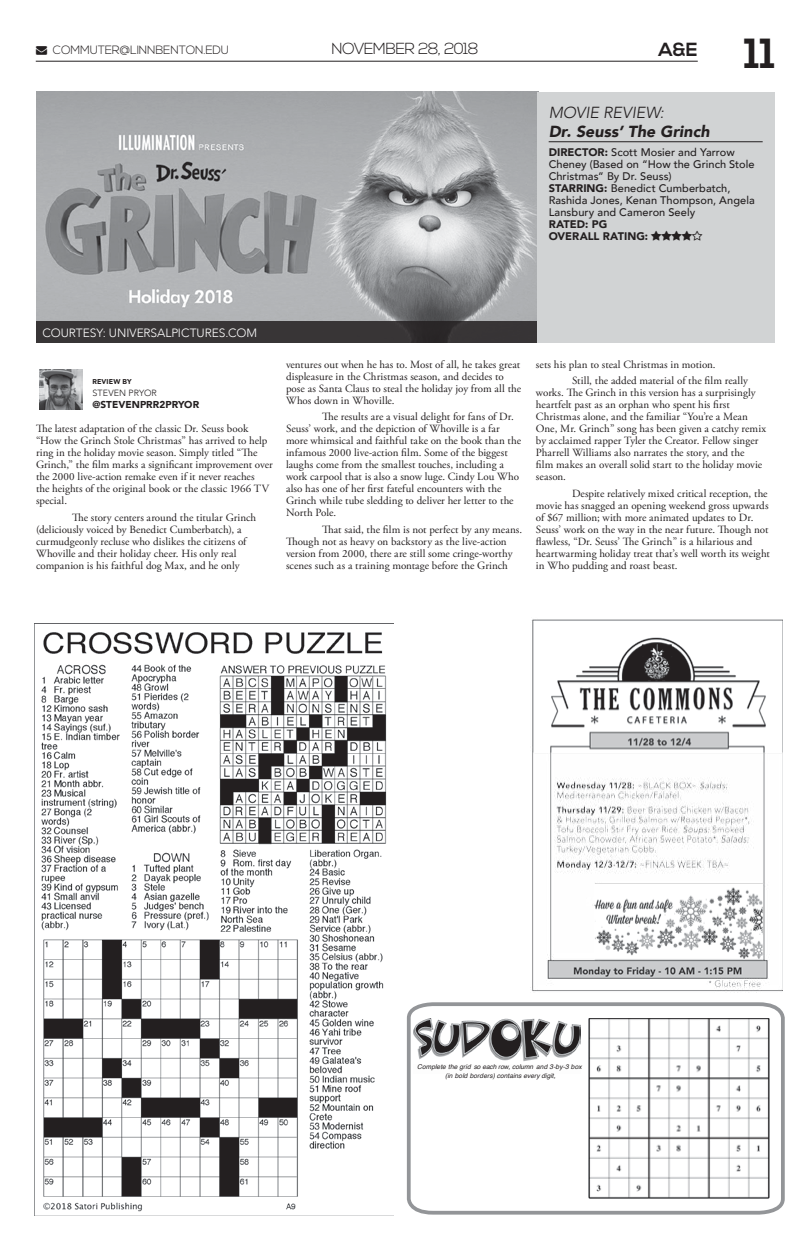
<style>
.page{position:relative;width:810px;height:1260px;background:#fff}
.page>*{position:absolute;margin:0;border:0;box-sizing:border-box;transform-origin:0 0}
.t1{font:700 42px "Nexa";color:#231f20}
.t2{font:700 19px "Nexa";color:#231f20}
.t3{font:italic 900 16px "Avenir";letter-spacing:.005em;color:#231f20}
.t4{font:300 16px "Nexa";letter-spacing:-.05em;color:#231f20}
.t5{font:italic 300 16px "Avenir";letter-spacing:-.005em;color:#231f20}
.t6{font:300 12px "Avenir";color:#fff}
.t7{font:300 12px "Nexa";letter-spacing:-.02em;color:#231f20}
.t8{font:11px/12px "Adobe Garamond Pro";letter-spacing:.005em;color:#231f20}
.t9{font:500 11px/12px "Avenir";letter-spacing:.005em;color:#231f20}
.t10{font:900 11px/12px "Avenir";color:#231f20}
.t11{font:900 10px "Avenir";letter-spacing:.005em;color:#231f20}
.t12{font:300 9px "Avenir";letter-spacing:.01em;color:#231f20}
.t13{font:900 7px "Avenir";letter-spacing:.02em;color:#231f20}
.t14{font:italic 6.6px/8.5px "Helvetica";letter-spacing:.01em;color:#231f20;text-align:center}
.s1{font-weight:900}
</style>
<div class="page">
<hr style="left:36px;top:61px;width:662px;height:1px;background:#231f20">
<img style="left:35px;top:623px;width:359px;height:589px">
<svg style="left:406px;top:1003px;width:379px;height:211px"></svg>
<img style="left:530px;top:619px;width:252px;height:373px">
<img style="left:588px;top:1018px;width:184px;height:181px">
<img style="left:36px;top:92px;width:501px;height:229px">
<div style="left:36px;top:321px;width:738px;height:22px;background:linear-gradient(to bottom,#373435,#373435)"></div>
<div style="left:537px;top:92px;width:238px;height:251px;background:#d1d3d4"></div>
<hr style="left:549px;top:141px;width:214px;height:1px;background:#231f20">
<img style="left:40px;top:370px;width:43px;height:40px">
<p class="t7" style="left:36px;top:43px;width:195px">→ COMMUTER@LINNBENTON.EDU</p>
<h3 class="t4" style="left:331px;top:40px;width:149px">NOVEMBER 28, 2018</h3>
<h1 class="t1" style="left:744px;top:29px;width:33px">11</h1>
<h2 class="t2" style="left:658px;top:39px;width:41px">A&amp;E</h2>
<h3 class="t5" style="left:549px;top:103px;width:117px">MOVIE REVIEW:</h3>
<h3 class="t3" style="left:549px;top:118px;width:163px">Dr. Seuss’ The Grinch</h3>
<p class="t9" style="left:549px;top:145px;width:208px"><span class="s1">DIRECTOR:</span> Scott Mosier and Yarrow<br>Cheney (Based on “How the Grinch Stole<br>Christmas” By Dr. Seuss)<br><span class="s1">STARRING:</span> Benedict Cumberbatch,<br>Rashida Jones, Kenan Thompson, Angela<br>Lansbury and Cameron Seely</p>
<p class="t10" style="left:549px;top:217px;width:101px">RATED: PG<br>OVERALL RATING:</p>
<p class="t6" style="left:42px;top:326px;width:216px">COURTESY: UNIVERSALPICTURES.COM</p>
<p class="t13" style="left:92px;top:376px;width:41px">REVIEW BY</p>
<p class="t12" style="left:92px;top:388px;width:66px">STEVEN PRYOR</p>
<p class="t11" style="left:92px;top:396px;width:108px">@STEVENPRR2PRYOR</p>
<p class="t8" style="left:36px;top:423px;width:238px">The latest adaptation of the classic Dr. Seuss book “How the Grinch Stole Christmas” has arrived to help ring in the holiday movie season. Simply titled “The Grinch,” the film marks a significant improvement over the 2000 live-action remake even if it never reaches<br>the heights of the original book or the classic 1966 TV special.</p>
<p class="t8" style="left:36px;top:512px;width:222px;text-indent:36px">The story centers around the titular Grinch (deliciously voiced by Benedict Cumberbatch), a curmudgeonly recluse who dislikes the citizens of Whoville and their holiday cheer. His only real companion is his faithful dog Max, and he only</p>
<p class="t8" style="left:286px;top:359px;width:237px">ventures out when he has to. Most of all, he takes great displeasure in the Christmas season, and decides to pose as Santa Claus to steal the holiday joy from all the Whos down in Whoville.</p>
<p class="t8" style="left:286px;top:411px;width:237px;text-indent:36px">The results are a visual delight for fans of Dr.<br>Seuss’ work, and the depiction of Whoville is a far more whimsical and faithful take on the book than the infamous 2000 live-action film. Some of the biggest laughs come from the smallest touches, including a work carpool that is also a snow luge. Cindy Lou Who also has one of her first fateful encounters with the Grinch while tube sledding to deliver her letter to the North Pole.</p>
<p class="t8" style="left:286px;top:524px;width:238px;text-indent:36px">That said, the film is not perfect by any means.<br>Though not as heavy on backstory as the live-action version from 2000, there are still some cringe-worthy scenes such as a training montage before the Grinch</p>
<p class="t8" style="left:572px;top:356px;width:178px;line-height:16.5px;text-indent:-36px">sets his plan to steal Christmas in motion.<br>Still, the added material of the film really</p>
<p class="t8" style="left:536px;top:387px;width:232px">works. The Grinch in this version has a surprisingly heartfelt past as an orphan who spent his first Christmas alone, and the familiar “You’re a Mean One, Mr. Grinch” song has been given a catchy remix by acclaimed rapper Tyler the Creator. Fellow singer Pharrell Williams also narrates the story, and the<br>film makes an overall solid start to the holiday movie season.</p>
<p class="t8" style="left:536px;top:488px;width:235px;text-indent:36px">Despite relatively mixed critical reception, the movie has snagged an opening weekend gross upwards of $67 million; with more animated updates to Dr.<br>Seuss’ work on the way in the near future. Though not flawless, “Dr. Seuss’ The Grinch” is a hilarious and heartwarming holiday treat that’s well worth its weight in Who pudding and roast beast.</p>
<p class="t14" style="left:417px;top:1063px;width:166px">Complete the grid so each row, column and 3-by-3 box (in bold borders) contains every digit,</p>
</div>
